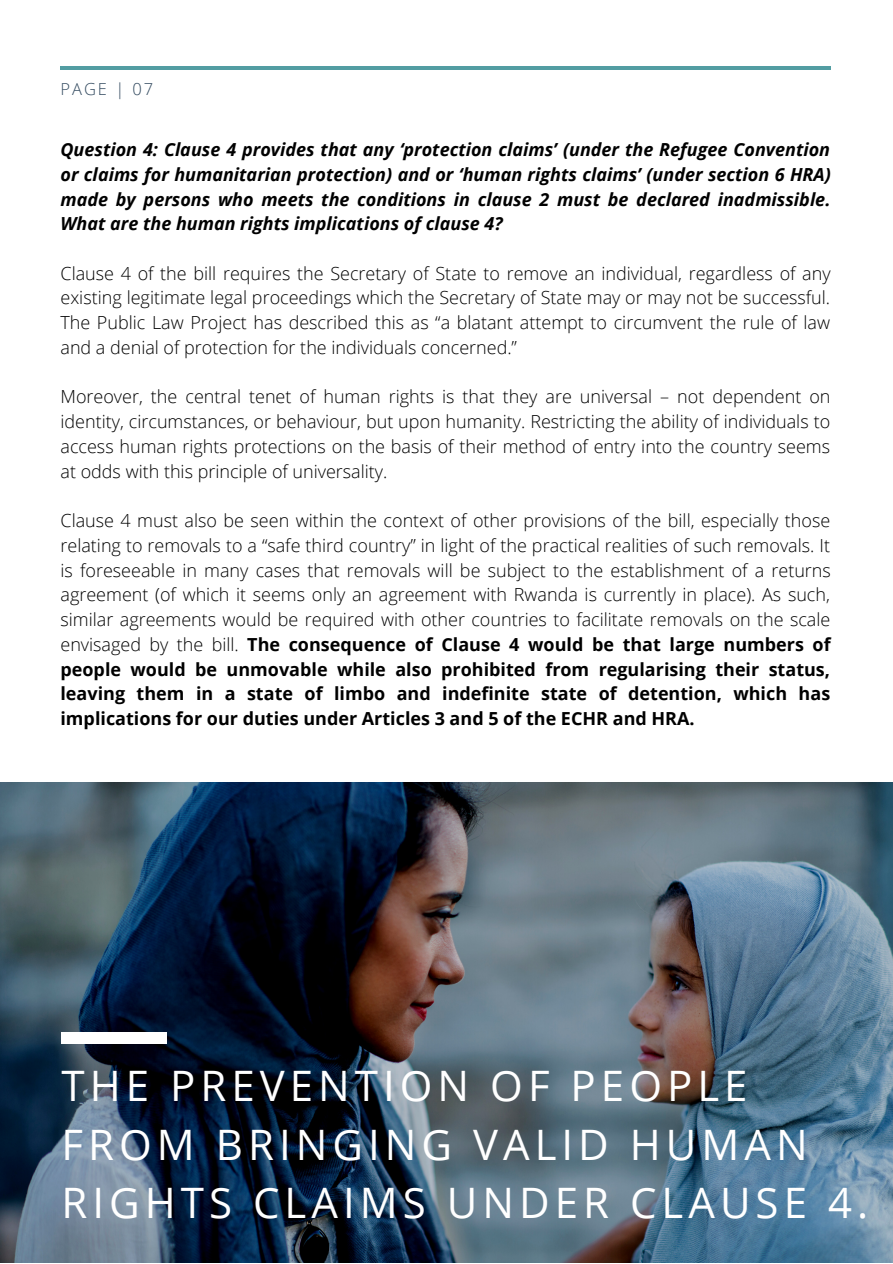
<style>
.page{position:relative;width:893px;height:1264px;background:#fff}
.page>*{position:absolute;margin:0;border:0;box-sizing:border-box;transform-origin:0 0}
.t1{font:42px/58.5px "Open Sans";letter-spacing:.12em;color:#fff}
.t2{font:300 18px/24.8px "Open Sans";color:#000;text-align:justify}
.t3{font:italic 700 18px/24.8px "Open Sans";color:#000;text-align:justify}
.t4{font:300 16.5px "Open Sans";letter-spacing:.12em;color:#364d62}
.s1{font-weight:700}
</style>
<div class="page">
<hr style="left:60px;top:66px;width:770px;height:4px;background:#529da2">
<img style="left:0;top:782px;width:892px;height:480px">
<div style="left:61px;top:1032px;width:106px;height:11px;background:#fff"></div>
<p class="t4" style="left:60px;top:77px;width:94px">PAGE | 07</p>
<p class="t3" style="left:60px;top:137px;width:771px">Question 4: Clause 4 provides that any ‘protection claims’ (under the Refugee Convention or claims for humanitarian protection) and or ‘human rights claims’ (under section 6 HRA) made by persons who meets the conditions in clause 2 must be declared inadmissible.<br>What are the human rights implications of clause 4?</p>
<p class="t2" style="left:60px;top:260px;width:771px">Clause 4 of the bill requires the Secretary of State to remove an individual, regardless of any existing legitimate legal proceedings which the Secretary of State may or may not be successful.<br>The Public Law Project has described this as “a blatant attempt to circumvent the rule of law and a denial of protection for the individuals concerned.”</p>
<p class="t2" style="left:60px;top:384px;width:771px">Moreover, the central tenet of human rights is that they are universal – not dependent on identity, circumstances, or behaviour, but upon humanity. Restricting the ability of individuals to access human rights protections on the basis of their method of entry into the country seems at odds with this principle of universality.</p>
<p class="t2" style="left:60px;top:508px;width:771px">Clause 4 must also be seen within the context of other provisions of the bill, especially those relating to removals to a “safe third country” in light of the practical realities of such removals. It is foreseeable in many cases that removals will be subject to the establishment of a returns agreement (of which it seems only an agreement with Rwanda is currently in place). As such, similar agreements would be required with other countries to facilitate removals on the scale envisaged by the bill. <span class="s1">The consequence of Clause 4 would be that large numbers of people would be unmovable while also prohibited from regularising their status, leaving them in a state of limbo and indefinite state of detention, which has implications for our duties under Articles 3 and 5 of the ECHR and HRA.</span></p>
<p class="t1" style="left:61px;top:1055px;width:808px">THE PREVENTION OF PEOPLE<br>FROM BRINGING VALID HUMAN<br>RIGHTS CLAIMS UNDER CLAUSE 4.</p>
</div>
